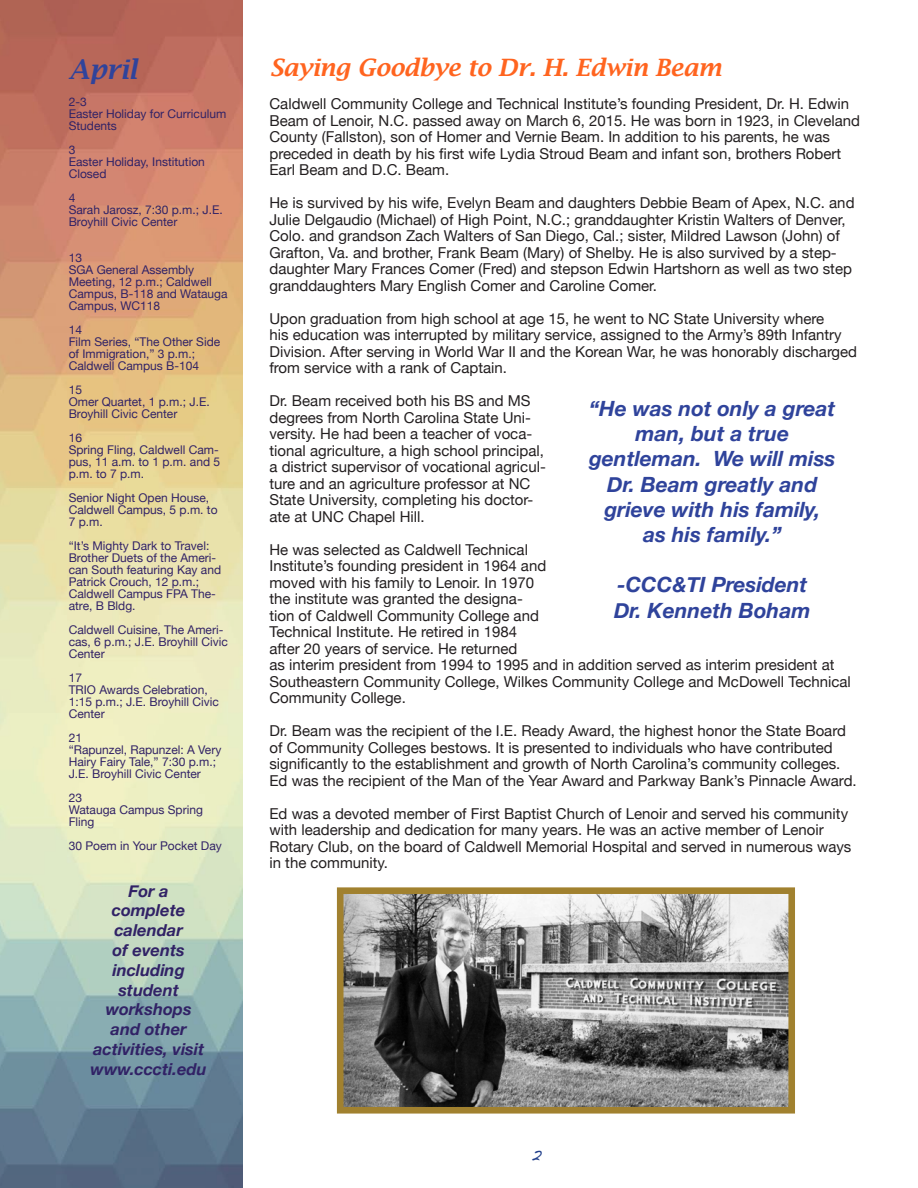
<style>
.page{position:relative;width:918px;height:1188px;background:#fff}
.page>*{position:absolute;margin:0;border:0;box-sizing:border-box;transform-origin:0 0}
.t1{font:italic 600 27px "Lucida Bright";color:#2f439b}
.t2{font:italic 600 24px "Lucida Bright";letter-spacing:-.01em;color:#ff641f}
.t3{font:italic 700 21px/25.2px "Helvetica Neue";color:#2f439b;text-align:center}
.t4{font:21px "Handwriting Dakota";color:#22408b}
.t5{font:italic 700 16.5px "Helvetica Neue";color:#312266}
.t6{font:15px/16.5px "Helvetica Neue";color:#231f20}
.t7{font:12px/12px "Helvetica Neue";color:#312266}
</style>
<div class="page">
<img style="left:0;top:0;width:243px;height:1188px">
<img style="left:345px;top:895px;width:442px;height:211px">
<div style="left:337px;top:887px;width:458px;height:227px;border:7px solid #a1812f"></div>
<p class="t1" style="left:69px;top:54px;width:70px">April</p>
<p class="t7" style="left:69px;top:95px;width:20px">2-3</p>
<p class="t7" style="left:69px;top:107px;width:159px">Easter Holiday for Curriculum<br>Students</p>
<p class="t7" style="left:69px;top:143px;width:8px">3</p>
<p class="t7" style="left:69px;top:155px;width:138px">Easter Holiday, Institution<br>Closed</p>
<p class="t7" style="left:69px;top:191px;width:8px">4</p>
<p class="t7" style="left:69px;top:203px;width:156px">Sarah Jarosz, 7:30 p.m.; J.E.<br>Broyhill Civic Center</p>
<p class="t7" style="left:69px;top:251px;width:15px">13</p>
<p class="t7" style="left:69px;top:263px;width:160px">SGA General Assembly<br>Meeting, 12 p.m.; Caldwell<br>Campus, B-118 and Watauga<br>Campus, WC118</p>
<p class="t7" style="left:69px;top:323px;width:15px">14</p>
<p class="t7" style="left:69px;top:335px;width:153px">Film Series, “The Other Side of Immigration,” 3 p.m.;<br>Caldwell Campus B-104</p>
<p class="t7" style="left:69px;top:383px;width:15px">15</p>
<p class="t7" style="left:69px;top:395px;width:142px">Omer Quartet, 1 p.m.; J.E.<br>Broyhill Civic Center</p>
<p class="t7" style="left:69px;top:431px;width:15px">16</p>
<p class="t7" style="left:69px;top:443px;width:153px">Spring Fling, Caldwell Cam&shy;pus, 11 a.m. to 1 p.m. and 5 p.m. to 7 p.m.</p>
<p class="t7" style="left:69px;top:491px;width:150px">Senior Night Open House,<br>Caldwell Campus, 5 p.m. to<br>7 p.m.</p>
<p class="t7" style="left:69px;top:539px;width:154px">“It’s Mighty Dark to Travel:<br>Brother Duets of the Ameri&shy;can South featuring Kay and<br>Patrick Crouch, 12 p.m.;<br>Caldwell Campus FPA The&shy;atre, B Bldg.</p>
<p class="t7" style="left:69px;top:623px;width:161px">Caldwell Cuisine, The Ameri&shy;cas, 6 p.m.; J.E. Broyhill Civic<br>Center</p>
<p class="t7" style="left:69px;top:671px;width:15px">17</p>
<p class="t7" style="left:69px;top:683px;width:152px">TRIO Awards Celebration,<br>1:15 p.m.; J.E. Broyhill Civic<br>Center</p>
<p class="t7" style="left:69px;top:731px;width:15px">21</p>
<p class="t7" style="left:69px;top:743px;width:154px">“Rapunzel, Rapunzel: A Very<br>Hairy Fairy Tale,” 7:30 p.m.;<br>J.E. Broyhill Civic Center</p>
<p class="t7" style="left:69px;top:791px;width:15px">23</p>
<p class="t7" style="left:69px;top:803px;width:136px">Watauga Campus Spring<br>Fling</p>
<p class="t7" style="left:69px;top:839px;width:155px">30 Poem in Your Pocket Day</p>
<p class="t5" style="left:129px;top:880px;width:42px">For a</p>
<p class="t5" style="left:112px;top:900px;width:75px">complete</p>
<p class="t5" style="left:114px;top:920px;width:70px">calendar</p>
<p class="t5" style="left:112px;top:940px;width:74px">of events</p>
<p class="t5" style="left:112px;top:960px;width:74px">including</p>
<p class="t5" style="left:118px;top:979px;width:62px">student</p>
<p class="t5" style="left:106px;top:999px;width:87px">workshops</p>
<p class="t5" style="left:111px;top:1019px;width:78px">and other</p>
<p class="t5" style="left:93px;top:1039px;width:113px">activities, visit</p>
<p class="t5" style="left:91px;top:1059px;width:118px">www.cccti.edu</p>
<p class="t2" style="left:269px;top:54px;width:453px">Saying Goodbye to Dr. H. Edwin Beam</p>
<p class="t6" style="left:269px;top:96px;width:592px">Caldwell Community College and Technical Institute’s founding President, Dr. H. Edwin Beam of Lenoir, N.C. passed away on March 6, 2015. He was born in 1923, in Cleveland County (Fallston), son of Homer and Vernie Beam. In addition to his parents, he was preceded in death by his first wife Lydia Stroud Beam and infant son, brothers Robert Earl Beam and D.C. Beam.</p>
<p class="t6" style="left:269px;top:195px;width:587px">He is survived by his wife, Evelyn Beam and daughters Debbie Beam of Apex, N.C. and Julie Delgaudio (Michael) of High Point, N.C.; granddaughter Kristin Walters of Denver, Colo. and grandson Zach Walters of San Diego, Cal.; sister, Mildred Lawson (John) of Grafton, Va. and brother, Frank Beam (Mary) of Shelby. He is also survived by a step&shy;daughter Mary Frances Comer (Fred) and stepson Edwin Hartshorn as well as two step granddaughters Mary English Comer and Caroline Comer.</p>
<p class="t6" style="left:269px;top:310px;width:589px">Upon graduation from high school at age 15, he went to NC State University where<br>his education was interrupted by military service, assigned to the Army’s 89th Infantry Division. After serving in World War II and the Korean War, he was honorably discharged from service with a rank of Captain.</p>
<p class="t6" style="left:269px;top:393px;width:278px">Dr. Beam received both his BS and MS degrees from North Carolina State Uni&shy;versity. He had been a teacher of voca&shy;tional agriculture, a high school principal, a district supervisor of vocational agricul&shy;ture and an agriculture professor at NC State University, completing his doctor&shy;ate at UNC Chapel Hill.</p>
<p class="t6" style="left:269px;top:541px;width:583px">He was selected as Caldwell Technical<br>Institute’s founding president in 1964 and<br>moved with his family to Lenoir. In 1970<br>the institute was granted the designa-<br>tion of Caldwell Community College and<br>Technical Institute. He retired in 1984<br>after 20 years of service. He returned<br>as interim president from 1994 to 1995 and in addition served as interim president at Southeastern Community College, Wilkes Community College and McDowell Technical Community College.</p>
<p class="t6" style="left:269px;top:723px;width:589px">Dr. Beam was the recipient of the I.E. Ready Award, the highest honor the State Board of Community Colleges bestows. It is presented to individuals who have contributed significantly to the establishment and growth of North Carolina’s community colleges.<br>Ed was the recipient of the Man of the Year Award and Parkway Bank’s Pinnacle Award.</p>
<p class="t6" style="left:269px;top:805px;width:584px">Ed was a devoted member of First Baptist Church of Lenoir and served his community with leadership and dedication for many years. He was an active member of Lenoir Rotary Club, on the board of Caldwell Memorial Hospital and served in numerous ways in the community.</p>
<p class="t3" style="left:589px;top:395px;width:248px">“He was not only a great man, but a true</p>
<p class="t3" style="left:589px;top:446px;width:248px">gentleman. We will miss</p>
<p class="t3" style="left:607px;top:471px;width:212px">Dr. Beam greatly and</p>
<p class="t3" style="left:604px;top:496px;width:217px">grieve with his family,</p>
<p class="t3" style="left:643px;top:521px;width:140px">as his family.”</p>
<p class="t3" style="left:617px;top:572px;width:192px">-CCC&amp;TI President</p>
<p class="t3" style="left:614px;top:597px;width:198px">Dr. Kenneth Boham</p>
<p class="t4" style="left:531px;top:1141px;width:13px">2</p>
</div>
